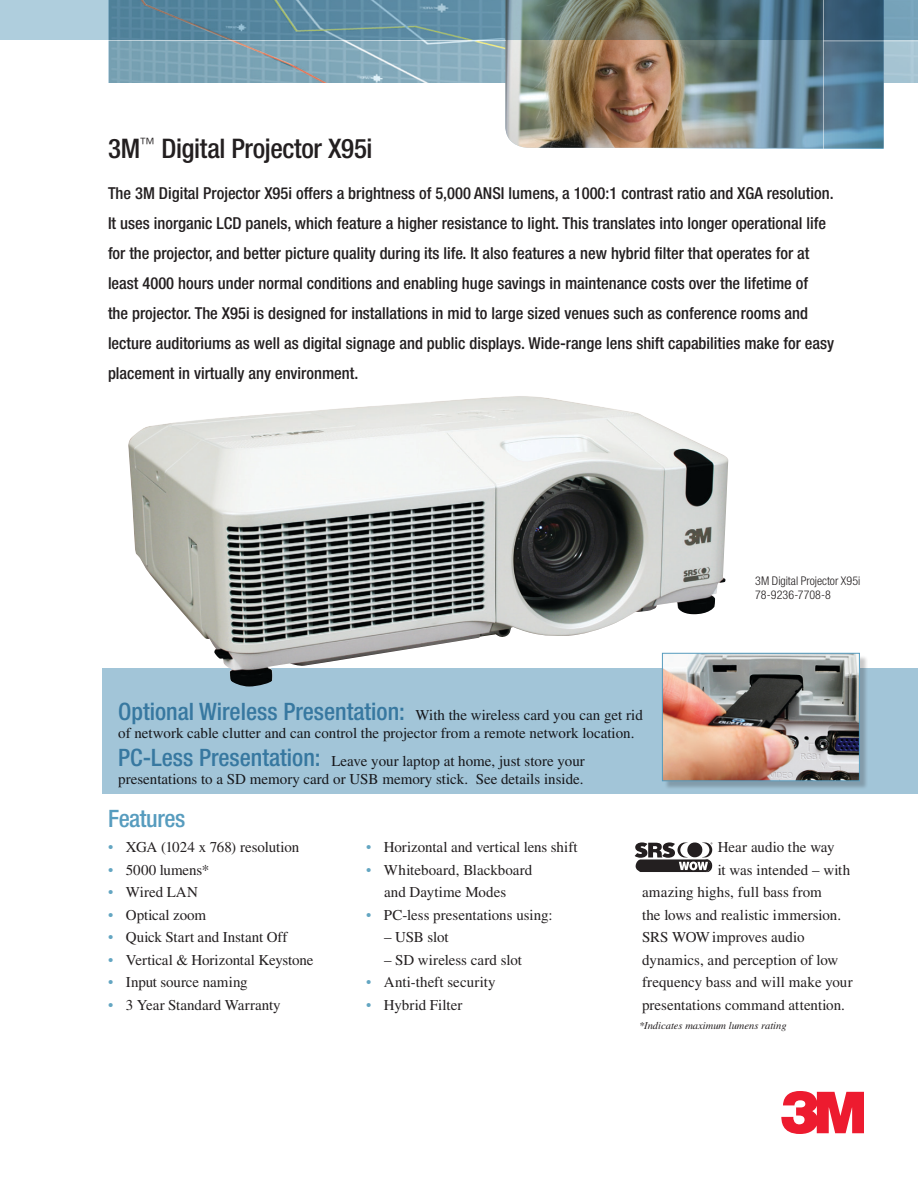
<style>
.page{position:relative;width:918px;height:1188px;background:#fff}
.page>*{position:absolute;margin:0;border:0;box-sizing:border-box;transform-origin:0 0}
.Cover_Title{font:500 condensed 27px "Helvetica Neue LT Std";letter-spacing:-.01em;color:#231f20}
.Body_Subhead{font:500 condensed 24px "Helvetica Neue LT Std";letter-spacing:-.02em;color:#579cbe}
.Cover_Subtitle{font:500 condensed 16.5px/30px "Helvetica Neue LT Std";color:#231f20}
.t1{font:15px/18px "Times LT Std";color:#231f20}
.t2{font:300 condensed 12px/14.2px "Helvetica Neue LT Std";color:#231f20}
.t3{font:italic 10.5px "Times LT Std";color:#231f20}
.s1{font-family:"Helvetica Neue LT Std";font-weight:500;font-stretch:condensed;font-size:24px;color:#579cbe}
.s2{color:#64a6c2}
</style>
<div class="page">
<svg style="left:781px;top:1091px;width:83px;height:43px"></svg>
<div style="left:102px;top:668px;width:816px;height:126px;background:#a2c5d8"></div>
<img style="left:128px;top:396px;width:600px;height:291px">
<img style="left:109px;top:41px;width:809px;height:41px">
<svg style="left:0;top:0;width:918px;height:40px;background:#6e99ae"></svg>
<svg style="left:635px;top:842px;width:77px;height:30px"></svg>
<div style="left:664px;top:655px;width:204px;height:135px;background:#231f20;opacity:.25"></div>
<img style="left:664px;top:655px;width:194px;height:124px">
<div style="left:662px;top:653px;width:198px;height:128px;border:1px solid #579cbe"></div>
<img style="left:506px;top:0;width:378px;height:149px">
<hr style="left:823px;top:0;width:1px;height:160px;background:#fff">
<hr style="left:823px;top:40px;width:95px;height:1px;background:#fff">
<p class="Cover_Title" style="left:108px;top:133px;width:266px">3M<sup>™</sup> Digital Projector X95i</p>
<p class="Cover_Subtitle" style="left:108px;top:178px;width:728px">The 3M Digital Projector X95i offers a brightness of 5,000 ANSI lumens, a 1000:1 contrast ratio and XGA resolution.<br>It uses inorganic LCD panels, which feature a higher resistance to light. This translates into longer operational life for the projector, and better picture quality during its life. It also features a new hybrid filter that operates for at least 4000 hours under normal conditions and enabling huge savings in maintenance costs over the lifetime of<br>the projector. The X95i is designed for installations in mid to large sized venues such as conference rooms and lecture auditoriums as well as digital signage and public displays. Wide-range lens shift capabilities make for easy placement in virtually any environment.</p>
<p class="t1" style="left:118px;top:706px;width:526px"><span class="s1">Optional Wireless Presentation:</span> With the wireless card you can get rid of network cable clutter and can control the projector from a remote network location.</p>
<p class="t1" style="left:118px;top:752px;width:468px"><span class="s1">PC-Less Presentation:</span> Leave your laptop at home, just store your presentations to a SD memory card or USB memory stick. See details inside.</p>
<p class="Body_Subhead" style="left:108px;top:804px;width:79px">Features</p>
<p class="t2" style="left:755px;top:573px;width:107px">3M Digital Projector X95i<br>78-9236-7708-8</p>
<p class="t1" style="left:108px;top:838px;width:193px"><span class="s2">•</span> XGA (1024 x 768) resolution</p>
<p class="t1" style="left:108px;top:861px;width:103px"><span class="s2">•</span> 5000 lumens*</p>
<p class="t1" style="left:108px;top:883px;width:91px"><span class="s2">•</span> Wired LAN</p>
<p class="t1" style="left:108px;top:906px;width:100px"><span class="s2">•</span> Optical zoom</p>
<p class="t1" style="left:108px;top:928px;width:181px"><span class="s2">•</span> Quick Start and Instant Off</p>
<p class="t1" style="left:108px;top:951px;width:207px"><span class="s2">•</span> Vertical &amp; Horizontal Keystone</p>
<p class="t1" style="left:108px;top:973px;width:141px"><span class="s2">•</span> Input source naming</p>
<p class="t1" style="left:108px;top:996px;width:174px"><span class="s2">•</span> 3 Year Standard Warranty</p>
<p class="t1" style="left:366px;top:838px;width:213px"><span class="s2">•</span> Horizontal and vertical lens shift</p>
<p class="t1" style="left:366px;top:858px;width:168px;line-height:22.5px;text-align:center"><span class="s2">•</span> Whiteboard, Blackboard and Daytime Modes</p>
<p class="t1" style="left:366px;top:906px;width:188px"><span class="s2">•</span> PC-less presentations using:</p>
<p class="t1" style="left:384px;top:928px;width:66px">– USB slot</p>
<p class="t1" style="left:384px;top:951px;width:140px">– SD wireless card slot</p>
<p class="t1" style="left:366px;top:973px;width:131px"><span class="s2">•</span> Anti-theft security</p>
<p class="t1" style="left:366px;top:996px;width:98px"><span class="s2">•</span> Hybrid Filter</p>
<p class="t1" style="left:718px;top:838px;width:118px">Hear audio the way</p>
<p class="t1" style="left:718px;top:861px;width:134px">it was intended – with</p>
<p class="t1" style="left:642px;top:883px;width:181px">amazing highs, full bass from</p>
<p class="t1" style="left:642px;top:906px;width:201px">the lows and realistic immersion.</p>
<p class="t1" style="left:642px;top:928px;width:164px">SRS WOWimproves audio</p>
<p class="t1" style="left:642px;top:951px;width:198px">dynamics, and perception of low</p>
<p class="t1" style="left:642px;top:973px;width:212px">frequency bass and will make your</p>
<p class="t1" style="left:642px;top:996px;width:204px">presentations command attention.</p>
<p class="t3" style="left:639px;top:1020px;width:149px">*Indicates maximum lumens rating</p>
</div>
